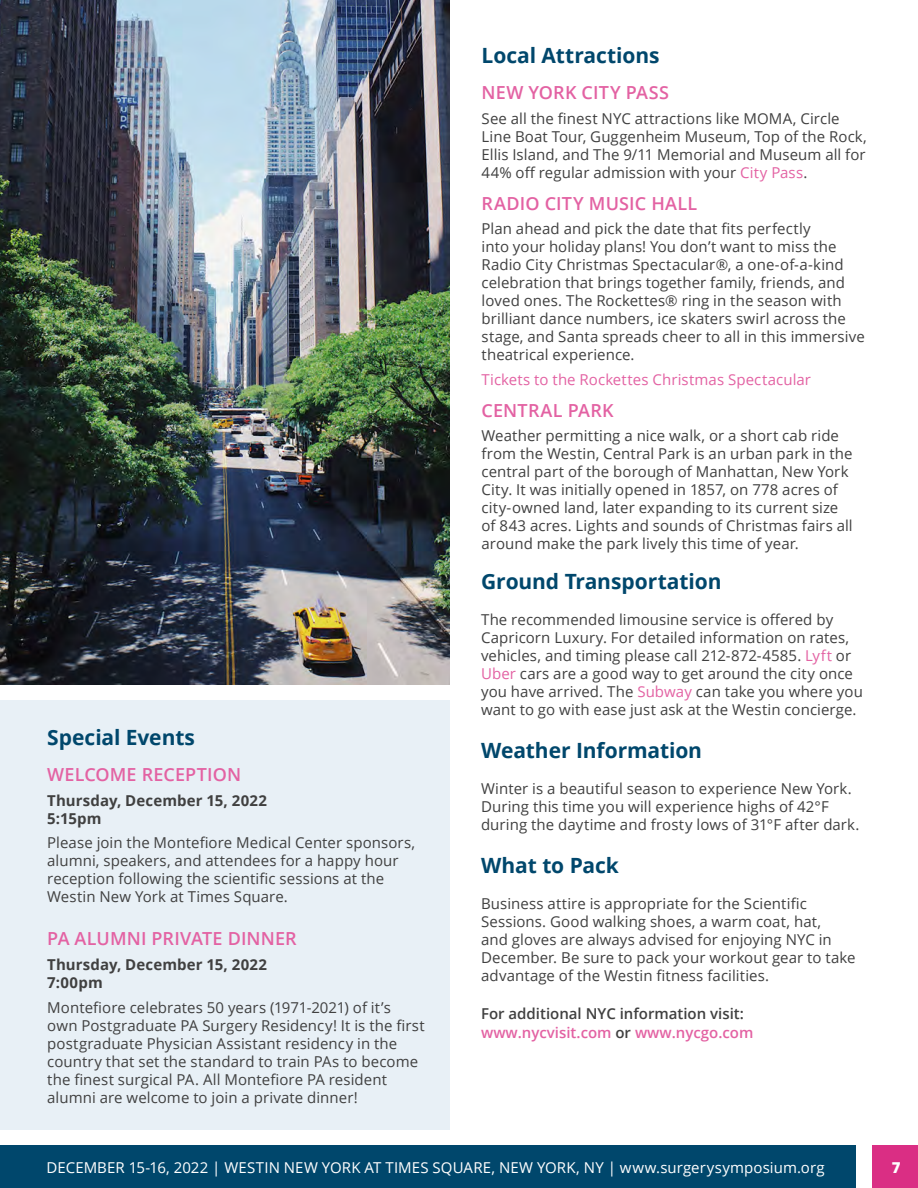
<style>
.page{position:relative;width:918px;height:1188px;background:#fff}
.page>*{position:absolute;margin:0;border:0;box-sizing:border-box;transform-origin:0 0}
.t1{font:700 21px "Open Sans";letter-spacing:-.005em;color:#00476c}
.t2{font:600 18px "Open Sans";letter-spacing:.01em;color:#e362a3}
.t3{font:15px/18px "Open Sans";letter-spacing:.005em;color:#404040}
.t4{font:15px "Open Sans";letter-spacing:.005em;color:#fff}
.t5{font:600 15px/19.5px "Open Sans";color:#404040}
.t6{font:700 15px/18px "Open Sans";letter-spacing:.01em;color:#404040}
.t7{font:15px "Open Sans";letter-spacing:.005em;color:#e362a3}
.t8{font:800 15px "Open Sans";color:#fff}
.s1{color:#e362a3}
</style>
<div class="page">
<div style="left:0;top:1146px;width:855px;height:42px;background:#00476c"></div>
<div style="left:873px;top:1146px;width:45px;height:42px;background:#da2e84"></div>
<div style="left:0;top:701px;width:450px;height:429px;background:#e8f0f6"></div>
<img style="left:0;top:0;width:450px;height:684px">
<h1 class="t1" style="left:47px;top:722px;width:149px">Special Events</h1>
<p class="t2" style="left:47px;top:762px;width:196px">WELCOME RECEPTION</p>
<p class="t6" style="left:47px;top:791px;width:221px">Thursday, December 15, 2022<br>5:15pm</p>
<p class="t3" style="left:47px;top:834px;width:369px">Please join the Montefiore Medical Center sponsors, alumni, speakers, and attendees for a happy hour reception following the scientific sessions at the Westin New York at Times Square.</p>
<p class="t2" style="left:47px;top:926px;width:251px">PA ALUMNI PRIVATE DINNER</p>
<p class="t6" style="left:47px;top:955px;width:221px">Thursday, December 15, 2022<br>7:00pm</p>
<p class="t3" style="left:47px;top:998px;width:379px">Montefiore celebrates 50 years (1971-2021) of it’s own Postgraduate PA Surgery Residency! It is the first postgraduate Physician Assistant residency in the country that set the standard to train PAs to become the finest surgical PA. All Montefiore PA resident alumni are welcome to join a private dinner!</p>
<h1 class="t1" style="left:482px;top:41px;width:180px">Local Attractions</h1>
<p class="t2" style="left:482px;top:80px;width:189px">NEW YORK CITY PASS</p>
<p class="t3" style="left:482px;top:109px;width:387px">See all the finest NYC attractions like MOMA, Circle Line Boat Tour, Guggenheim Museum, Top of the Rock, Ellis Island, and The 9/11 Memorial and Museum all for 44% off regular admission with your <span class="s1">City Pass</span>.</p>
<p class="t2" style="left:482px;top:191px;width:217px">RADIO CITY MUSIC HALL</p>
<p class="t3" style="left:482px;top:219px;width:385px">Plan ahead and pick the date that fits perfectly<br>into your holiday plans! You don’t want to miss the Radio City Christmas Spectacular®, a one-of-a-kind celebration that brings together family, friends, and loved ones. The Rockettes® ring in the season with brilliant dance numbers, ice skaters swirl across the stage, and Santa spreads cheer to all in this immersive theatrical experience.</p>
<p class="t7" style="left:482px;top:369px;width:331px">Tickets to the Rockettes Christmas Spectacular</p>
<p class="t2" style="left:482px;top:398px;width:134px">CENTRAL PARK</p>
<p class="t3" style="left:482px;top:426px;width:373px">Weather permitting a nice walk, or a short cab ride from the Westin, Central Park is an urban park in the central part of the borough of Manhattan, New York City. It was initially opened in 1857, on 778 acres of city-owned land, later expanding to its current size of 843 acres. Lights and sounds of Christmas fairs all around make the park lively this time of year.</p>
<h1 class="t1" style="left:481px;top:566px;width:242px">Ground Transportation</h1>
<p class="t3" style="left:481px;top:610px;width:383px">The recommended limousine service is offered by Capricorn Luxury. For detailed information on rates, vehicles, and timing please call 212-872-4585. <span class="s1">Lyft</span> or <span class="s1">Uber</span> cars are a good way to get around the city once you have arrived. The <span class="s1">Subway</span> can take you where you want to go with ease just ask at the Westin concierge.</p>
<h1 class="t1" style="left:481px;top:735px;width:222px">Weather Information</h1>
<p class="t3" style="left:481px;top:779px;width:380px">Winter is a beautiful season to experience New York.<br>During this time you will experience highs of 42°F during the daytime and frosty lows of 31°F after dark.</p>
<h1 class="t1" style="left:481px;top:851px;width:139px">What to Pack</h1>
<p class="t3" style="left:481px;top:894px;width:376px">Business attire is appropriate for the Scientific Sessions. Good walking shoes, a warm coat, hat,<br>and gloves are always advised for enjoying NYC in December. Be sure to pack your workout gear to take advantage of the Westin fitness facilities.</p>
<p class="t5" style="left:481px;top:1003px;width:274px">For additional NYC information visit: <span class="s1">www.nycvisit.com</span> or <span class="s1">www.nycgo.com</span></p>
<p class="t4" style="left:46px;top:1157px;width:780px">DECEMBER 15-16, 2022 | WESTIN NEW YORK AT TIMES SQUARE, NEW YORK, NY | www.surgerysymposium.org</p>
<p class="t8" style="left:892px;top:1156px;width:10px">7</p>
</div>
